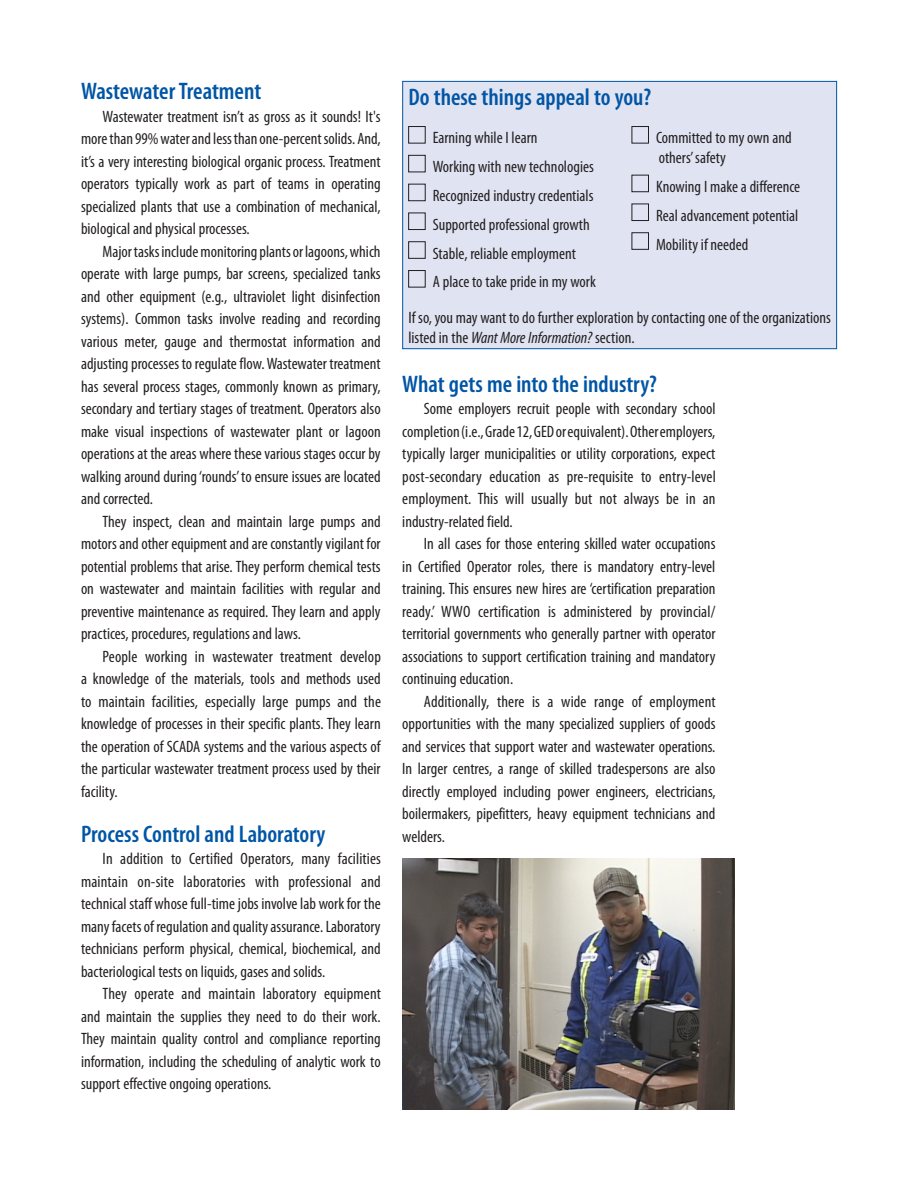
<style>
.page{position:relative;width:918px;height:1188px;background:#fff}
.page>*{position:absolute;margin:0;border:0;box-sizing:border-box;transform-origin:0 0}
.head2{font:600 condensed 24px "Myriad Pro";color:#0155a5}
.text{font:condensed 16.5px/22.5px "Myriad Pro";color:#231f20;text-align:justify}
.bullet{font:condensed 16.5px/19.8px "Myriad Pro";color:#231f20}
.text_noindent{font:condensed 16.5px/19.8px "Myriad Pro";color:#231f20}
.s1{font-style:italic}
</style>
<div class="page">
<img style="left:402px;top:858px;width:332px;height:252px">
<div style="left:403px;top:81px;width:434px;height:268px;background:#e0e4f2"></div>
<div style="left:402px;top:81px;width:435px;height:268px;border:1px solid #0155a5"></div>
<div style="left:408px;top:126px;width:17px;height:17px;border:1px solid #231f20"></div>
<div style="left:408px;top:155px;width:17px;height:17px;border:1px solid #231f20"></div>
<div style="left:408px;top:184px;width:17px;height:17px;border:1px solid #231f20"></div>
<div style="left:408px;top:213px;width:17px;height:17px;border:1px solid #231f20"></div>
<div style="left:408px;top:242px;width:17px;height:17px;border:1px solid #231f20"></div>
<div style="left:408px;top:270px;width:17px;height:17px;border:1px solid #231f20"></div>
<div style="left:632px;top:126px;width:17px;height:17px;border:1px solid #231f20"></div>
<div style="left:632px;top:175px;width:17px;height:17px;border:1px solid #231f20"></div>
<div style="left:632px;top:204px;width:17px;height:17px;border:1px solid #231f20"></div>
<div style="left:632px;top:233px;width:17px;height:17px;border:1px solid #231f20"></div>
<p class="head2" style="left:81px;top:76px;width:182px">Wastewater Treatment</p>
<p class="text" style="left:81px;top:105px;width:301px;text-indent:22px">Wastewater treatment isn’t as gross as it sounds! It's more than 99% water and less than one-percent solids. And, it’s a very interesting biological organic process. Treatment operators typically work as part of teams in operating specialized plants that use a combination of mechanical, biological and physical processes.</p>
<p class="text" style="left:81px;top:240px;width:301px;text-indent:22px">Major tasks include monitoring plants or lagoons, which operate with large pumps, bar screens, specialized tanks and other equipment (e.g., ultraviolet light disinfection systems). Common tasks involve reading and recording various meter, gauge and thermostat information and adjusting processes to regulate flow. Wastewater treatment has several process stages, commonly known as primary, secondary and tertiary stages of treatment. Operators also make visual inspections of wastewater plant or lagoon operations at the areas where these various stages occur by walking around during ‘rounds’ to ensure issues are located and corrected.</p>
<p class="text" style="left:81px;top:510px;width:301px;text-indent:22px">They inspect, clean and maintain large pumps and motors and other equipment and are constantly vigilant for potential problems that arise. They perform chemical tests on wastewater and maintain facilities with regular and preventive maintenance as required. They learn and apply practices, procedures, regulations and laws.</p>
<p class="text" style="left:81px;top:645px;width:302px;text-indent:22px">People working in wastewater treatment develop a knowledge of the materials, tools and methods used to maintain facilities, especially large pumps and the knowledge of processes in their specific plants. They learn the operation of SCADA systems and the various aspects of the particular wastewater treatment process used by their facility.</p>
<p class="head2" style="left:81px;top:819px;width:246px">Process Control and Laboratory</p>
<p class="text" style="left:81px;top:847px;width:302px;text-indent:22px">In addition to Certified Operators, many facilities maintain on-site laboratories with professional and technical staff whose full-time jobs involve lab work for the many facets of regulation and quality assurance. Laboratory technicians perform physical, chemical, biochemical, and bacteriological tests on liquids, gases and solids.</p>
<p class="text" style="left:81px;top:982px;width:301px;text-indent:22px">They operate and maintain laboratory equipment and maintain the supplies they need to do their work.<br>They maintain quality control and compliance reporting information, including the scheduling of analytic work to support effective ongoing operations.</p>
<p class="head2" style="left:408px;top:82px;width:244px">Do these things appeal to you?</p>
<p class="bullet" style="left:433px;top:128px;width:106px">Earning while I learn</p>
<p class="bullet" style="left:433px;top:157px;width:163px">Working with new technologies</p>
<p class="bullet" style="left:433px;top:185px;width:162px">Recognized industry credentials</p>
<p class="bullet" style="left:433px;top:214px;width:159px">Supported professional growth</p>
<p class="bullet" style="left:433px;top:243px;width:145px">Stable, reliable employment</p>
<p class="bullet" style="left:433px;top:272px;width:165px">A place to take pride in my work</p>
<p class="bullet" style="left:656px;top:128px;width:137px">Committed to my own and others’ safety</p>
<p class="bullet" style="left:656px;top:176px;width:146px">Knowing I make a difference</p>
<p class="bullet" style="left:656px;top:205px;width:144px">Real advancement potential</p>
<p class="bullet" style="left:656px;top:234px;width:94px">Mobility if needed</p>
<p class="text_noindent" style="left:408px;top:307px;width:424px">If so, you may want to do further exploration by contacting one of the organizations listed in the <span class="s1">Want More Information?</span> section.</p>
<p class="head2" style="left:402px;top:369px;width:256px">What gets me into the industry?</p>
<p class="text" style="left:402px;top:397px;width:315px;text-indent:22px">Some employers recruit people with secondary school completion (i.e., Grade 12, GED or equivalent). Other employers, typically larger municipalities or utility corporations, expect post-secondary education as pre-requisite to entry-level employment. This will usually but not always be in an industry-related field.</p>
<p class="text" style="left:402px;top:532px;width:315px;text-indent:22px">In all cases for those entering skilled water occupations in Certified Operator roles, there is mandatory entry-level training. This ensures new hires are ‘certification preparation ready.’ WWO certification is administered by provincial/ territorial governments who generally partner with operator associations to support certification training and mandatory continuing education.</p>
<p class="text" style="left:402px;top:690px;width:315px;text-indent:22px">Additionally, there is a wide range of employment opportunities with the many specialized suppliers of goods and services that support water and wastewater operations.<br>In larger centres, a range of skilled tradespersons are also directly employed including power engineers, electricians, boilermakers, pipefitters, heavy equipment technicians and welders.</p>
</div>
